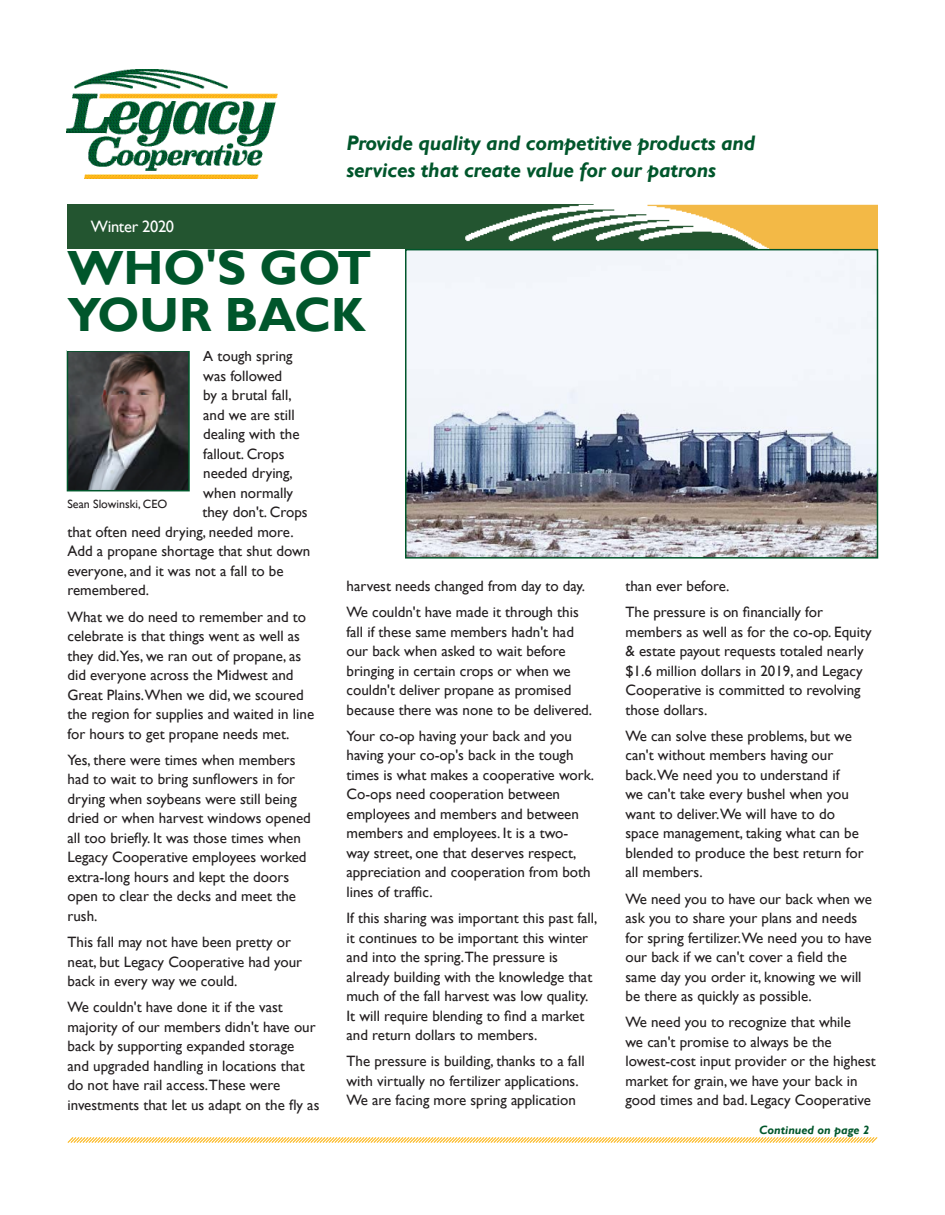
<style>
.page{position:relative;width:945px;height:1215px;background:#fff}
.page>*{position:absolute;margin:0;border:0;box-sizing:border-box;transform-origin:0 0}
.t1{font:700 48px/46.5px "Gill Sans";color:#00562b}
.t2{font:italic 700 21px/27px "Gill Sans";letter-spacing:-.01em;color:#00562b}
.t3{font:16.5px "Gill Sans";letter-spacing:-.02em;color:#fff}
.t4{font:15px/19.5px "Gill Sans";color:#231f20}
.t5{font:12px "Gill Sans";color:#231f20}
.t6{font:italic 700 12px "Gill Sans";color:#00562b}
</style>
<div class="page">
<svg style="left:67px;top:1137px;width:811px;height:6px"></svg>
<img style="left:68px;top:204px;width:810px;height:44px">
<img style="left:67px;top:69px;width:210px;height:109px">
<img style="left:70px;top:353px;width:117px;height:135px">
<div style="left:67px;top:350px;width:123px;height:141px;border:2px solid #00562b"></div>
<div style="left:68px;top:251px;width:324px;height:100px;background:#fff"></div>
<img style="left:408px;top:252px;width:467px;height:304px">
<div style="left:405px;top:249px;width:473px;height:310px;border:2px solid #00562b"></div>
<p class="t3" style="left:91px;top:217px;width:85px">Winter 2020</p>
<h2 class="t2" style="left:346px;top:130px;width:410px">Provide quality and competitive products and services that create value for our patrons</h2>
<h1 class="t1" style="left:68px;top:246px;width:306px">WHO'S GOT<br>YOUR BACK</h1>
<p class="t4" style="left:203px;top:347px;width:91px">A tough spring</p>
<p class="t4" style="left:203px;top:366px;width:81px">was followed</p>
<p class="t4" style="left:203px;top:386px;width:90px">by a brutal fall,</p>
<p class="t4" style="left:203px;top:405px;width:93px">and we are still</p>
<p class="t4" style="left:203px;top:425px;width:98px">dealing with the</p>
<p class="t4" style="left:203px;top:444px;width:83px">fallout. Crops</p>
<p class="t4" style="left:203px;top:464px;width:91px">needed drying,</p>
<p class="t4" style="left:203px;top:483px;width:91px">when normally</p>
<p class="t4" style="left:202px;top:503px;width:107px">they don't. Crops</p>
<p class="t4" style="left:68px;top:522px;width:228px">that often need drying, needed more.</p>
<p class="t4" style="left:68px;top:542px;width:244px">Add a propane shortage that shut down</p>
<p class="t4" style="left:68px;top:561px;width:218px">everyone, and it was not a fall to be</p>
<p class="t4" style="left:68px;top:581px;width:83px">remembered.</p>
<p class="t4" style="left:68px;top:607px;width:248px">What we do need to remember and to celebrate is that things went as well as they did.Yes, we ran out of propane, as did everyone across the Midwest and Great Plains.When we did, we scoured the region for supplies and waited in line for hours to get propane needs met.</p>
<p class="t4" style="left:68px;top:750px;width:245px">Yes, there were times when members had to wait to bring sunflowers in for drying when soybeans were still being dried or when harvest windows opened all too briefly. It was those times when Legacy Cooperative employees worked extra-long hours and kept the doors open to clear the decks and meet the rush.</p>
<p class="t4" style="left:68px;top:933px;width:236px">This fall may not have been pretty or neat, but Legacy Cooperative had your back in every way we could.</p>
<p class="t4" style="left:68px;top:998px;width:253px">We couldn't have done it if the vast majority of our members didn't have our back by supporting expanded storage and upgraded handling in locations that do not have rail access.These were investments that let us adapt on the fly as</p>
<p class="t5" style="left:68px;top:497px;width:85px">Sean Slowinski, CEO</p>
<p class="t4" style="left:346px;top:573px;width:240px;line-height:26.2px">harvest needs changed from day to day.<br>We couldn't have made it through this</p>
<p class="t4" style="left:346px;top:622px;width:247px">fall if these same members hadn't had our back when asked to wait before bringing in certain crops or when we couldn't deliver propane as promised because there was none to be delivered.</p>
<p class="t4" style="left:346px;top:726px;width:249px">Your co-op having your back and you having your co-op's back in the tough times is what makes a cooperative work.<br>Co-ops need cooperation between employees and members and between members and employees. It is a two&shy;way street, one that deserves respect, appreciation and cooperation from both lines of traffic.</p>
<p class="t4" style="left:346px;top:909px;width:253px">If this sharing was important this past fall, it continues to be important this winter and into the spring.The pressure is already building with the knowledge that much of the fall harvest was low quality.<br>It will require blending to find a market and return dollars to members.</p>
<p class="t4" style="left:346px;top:1052px;width:240px">The pressure is building, thanks to a fall with virtually no fertilizer applications.<br>We are facing more spring application</p>
<p class="t4" style="left:626px;top:573px;width:199px;line-height:26.2px">than ever before.<br>The pressure is on financially for</p>
<p class="t4" style="left:626px;top:622px;width:248px">members as well as for the co-op. Equity &amp; estate payout requests totaled nearly $1.6 million dollars in 2019, and Legacy Cooperative is committed to revolving those dollars.</p>
<p class="t4" style="left:626px;top:726px;width:240px">We can solve these problems, but we can't without members having our back.We need you to understand if<br>we can't take every bushel when you want to deliver.We will have to do space management, taking what can be blended to produce the best return for all members.</p>
<p class="t4" style="left:626px;top:889px;width:248px">We need you to have our back when we ask you to share your plans and needs for spring fertilizer.We need you to have our back if we can't cover a field the same day you order it, knowing we will be there as quickly as possible.</p>
<p class="t4" style="left:626px;top:1013px;width:252px">We need you to recognize that while<br>we can't promise to always be the lowest-cost input provider or the highest market for grain, we have your back in good times and bad. Legacy Cooperative</p>
<p class="t6" style="left:759px;top:1123px;width:112px">Continued on page 2</p>
</div>
